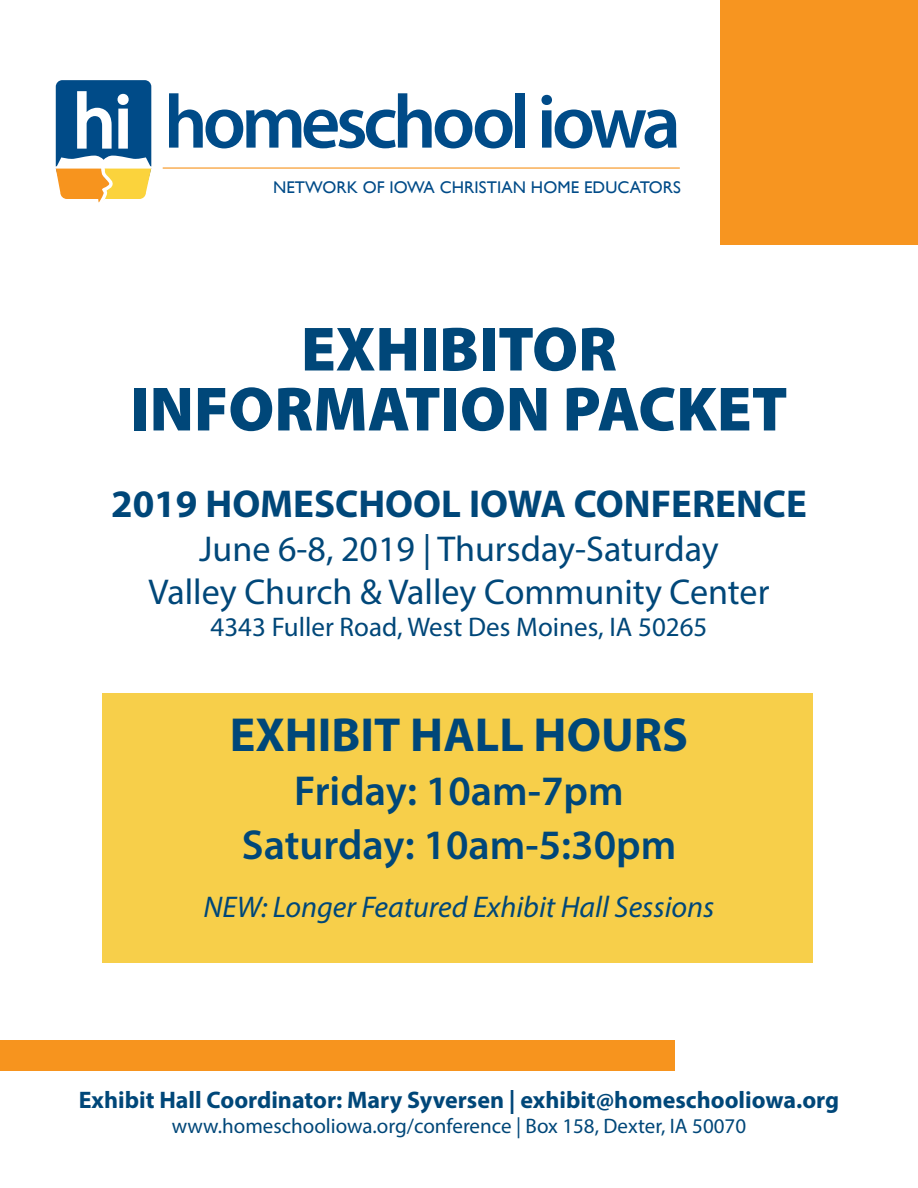
<style>
.page{position:relative;width:918px;height:1188px;background:#fff}
.page>*{position:absolute;margin:0;border:0;box-sizing:border-box;transform-origin:0 0}
.t1{font:600 76.5px "Myriad Pro";letter-spacing:-.06em;color:#004b88}
.t2{font:900 63px/60px "Myriad Pro";color:#004779;text-align:center}
.t3{font:700 48px "Myriad Pro";color:#004779}
.t4{font:600 42px/54px "Myriad Pro";color:#004779;text-align:center}
.t5{font:700 39px "Myriad Pro";color:#004779}
.t6{font:36px/43.2px "Myriad Pro";color:#004779;text-align:center}
.t7{font:italic 30px "Myriad Pro";color:#004779}
.t8{font:27px "Myriad Pro";color:#004779}
.t9{font:700 24px "Myriad Pro";color:#004779}
.t10{font:21px "Myriad Pro";color:#004779}
.t11{font:16.95px "Gill Sans";letter-spacing:.005em;color:#004b88}
.s1{font-weight:400;font-size:77.1px;color:#fff}
</style>
<div class="page">
<div style="left:102px;top:693px;width:711px;height:270px;background:#f7cf4a"></div>
<div style="left:720px;top:0;width:198px;height:245px;background:#f79520"></div>
<div style="left:0;top:1040px;width:675px;height:31px;background:#f7941e"></div>
<hr style="left:163px;top:167px;width:517px;height:2px;background:#f7941e">
<svg style="left:55px;top:80px;width:97px;height:123px"></svg>
<h1 class="t1" style="left:73px;top:73px;width:610px"><span class="s1">hi</span> homeschool iowa</h1>
<p class="t11" style="left:273px;top:177px;width:409px">NETWORK OF IOWA CHRISTIAN HOME EDUCATORS</p>
<h2 class="t2" style="left:130px;top:320px;width:659px">EXHIBITOR<br>INFORMATION PACKET</h2>
<p class="t5" style="left:111px;top:479px;width:697px">2019 HOMESCHOOL IOWA CONFERENCE</p>
<p class="t6" style="left:149px;top:526px;width:622px">June 6-8, 2019 | Thursday-Saturday<br>Valley Church &amp; Valley Community Center</p>
<p class="t8" style="left:211px;top:610px;width:498px">4343 Fuller Road, West Des Moines, IA 50265</p>
<h3 class="t3" style="left:230px;top:703px;width:460px">EXHIBIT HALL HOURS</h3>
<p class="t4" style="left:242px;top:763px;width:436px">Friday: 10am-7pm<br>Saturday: 10am-5:30pm</p>
<p class="t7" style="left:204px;top:888px;width:512px">NEW: Longer Featured Exhibit Hall Sessions</p>
<p class="t9" style="left:79px;top:1084px;width:762px">Exhibit Hall Coordinator: Mary Syversen | exhibit@homeschooliowa.org</p>
<p class="t10" style="left:172px;top:1113px;width:576px">www.homeschooliowa.org/conference | Box 158, Dexter, IA 50070</p>
</div>
